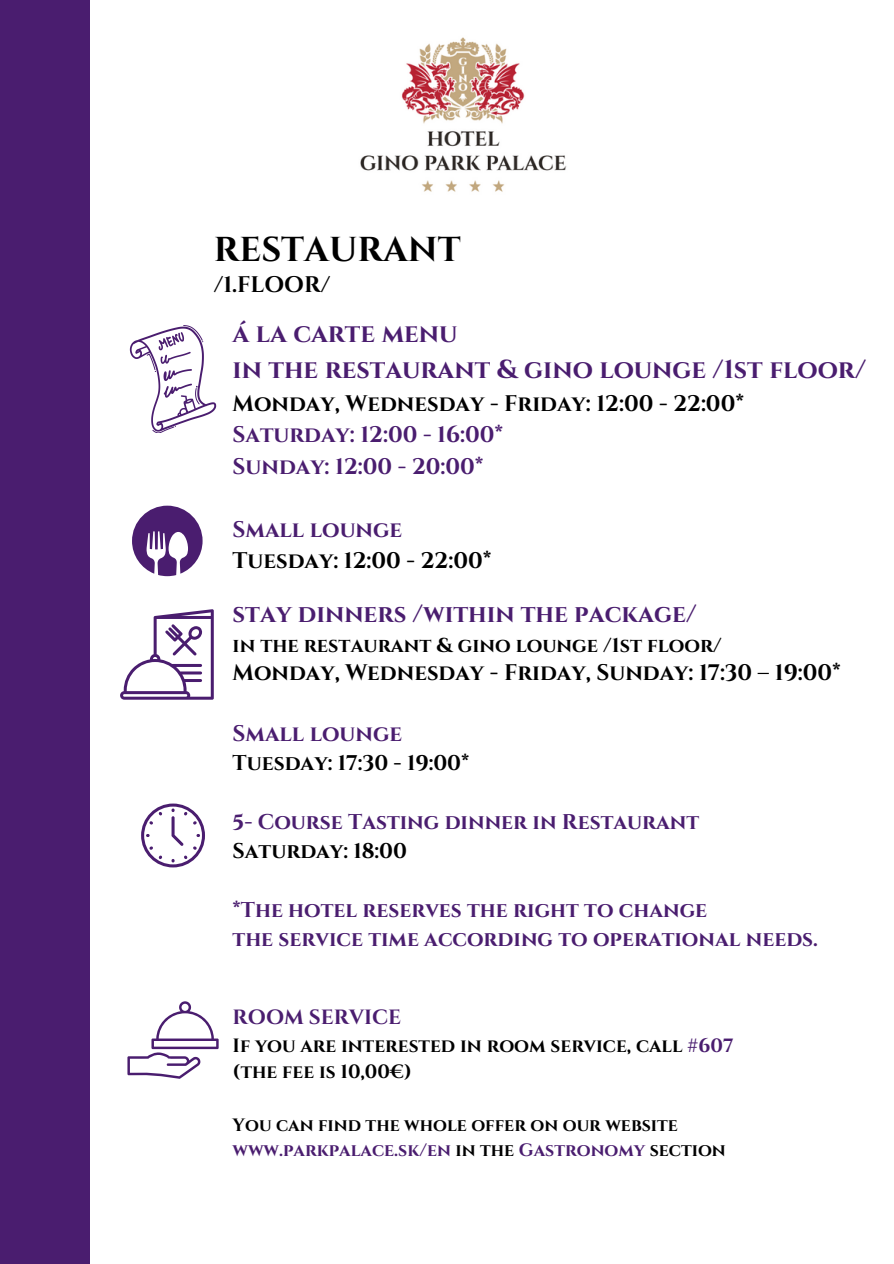
<style>
.page{position:relative;width:894px;height:1264px;background:#fff}
.page>*{position:absolute;margin:0;border:0;box-sizing:border-box;transform-origin:0 0}
.t1{font:700 34.5px "Cinzel";color:#000}
.t2{font:700 25.95px/36px "Cinzel";color:#4a1d6f}
.t3{font:700 24.75px "Cinzel";color:#4a1d6f}
.t4{font:700 22.5px/31.5px "Cinzel";color:#4a1d6f}
.t5{font:700 22.5px/31.5px "Cinzel";color:#000}
.t6{font:700 21.3px/29.2px "Cinzel";color:#4a1d6f}
.t7{font:700 21.3px "Cinzel";color:#000}
.t8{font:700 20.55px "Cinzel";color:#4a1d6f}
.t9{font:700 20.1px "Cinzel";color:#000}
.t10{font:700 19.2px "Cinzel";color:#000}
.t11{font:700 17.85px "Cinzel";color:#4a1d6f}
.t12{font:700 17.85px "Cinzel";color:#000}
.s1{color:#000}
.s2{color:#4a1d6f}
</style>
<div class="page">
<div style="left:0;top:0;width:89px;height:1263px;background:#4a1d6f"></div>
<img style="left:360px;top:37px;width:207px;height:155px">
<svg style="left:120px;top:609px;width:93px;height:90px"></svg>
<svg style="left:130px;top:325px;width:86px;height:108px"></svg>
<svg style="left:141px;top:803px;width:64px;height:64px"></svg>
<svg style="left:127px;top:1001px;width:91px;height:78px"></svg>
<svg style="left:132px;top:505px;width:70px;height:71px"></svg>
<h1 class="t1" style="left:214px;top:228px;width:248px">RESTAURANT</h1>
<p class="t5" style="left:214px;top:269px;width:118px">/1.FLOOR/</p>
<h4 class="t2" style="left:232px;top:316px;width:635px">á la carte menu<br>in the restaurant &amp; gino lounge /1st floor/</h4>
<h4 class="t4" style="left:232px;top:388px;width:513px"><span class="s1">Monday, Wednesday - Friday: 12:00 - 22:00*<br></span>Saturday: 12:00 - 16:00*<br>Sunday: 12:00 - 20:00*</h4>
<p class="t5" style="left:232px;top:514px;width:260px"><span class="s2">Small lounge<br></span>Tuesday: 12:00 - 22:00*</p>
<p class="t3" style="left:232px;top:597px;width:465px">stay dinners /within the package/</p>
<p class="t9" style="left:232px;top:632px;width:490px">in the restaurant &amp; gino lounge /1st floor/</p>
<p class="t5" style="left:232px;top:658px;width:609px">Monday, Wednesday - Friday, Sunday: 17:30 – 19:00*</p>
<h4 class="t4" style="left:232px;top:718px;width:171px">Small lounge</h4>
<h4 class="t7" style="left:232px;top:749px;width:238px">Tuesday: 17:30 - 19:00*</h4>
<h4 class="t6" style="left:232px;top:808px;width:468px">5- Course Tasting dinner in Restaurant<br><span class="s1">Saturday: 18:00</span></h4>
<h4 class="t6" style="left:232px;top:895px;width:586px">*The hotel reserves the right to change<br>the service time according to operational needs.</h4>
<h3 class="t8" style="left:232px;top:1003px;width:170px">ROOM SERVICE</h3>
<p class="t10" style="left:232px;top:1033px;width:502px">If you are interested in room service, call <span class="s2">#607</span></p>
<p class="t10" style="left:232px;top:1059px;width:181px">(the fee is 10,00€)</p>
<h2 class="t12" style="left:232px;top:1113px;width:447px">You can find the whole offer on our website</h2>
<h4 class="t11" style="left:232px;top:1138px;width:494px">www.parkpalace.sk/en <span class="s1">in the</span> Gastronomy <span class="s1">section</span></h4>
</div>
